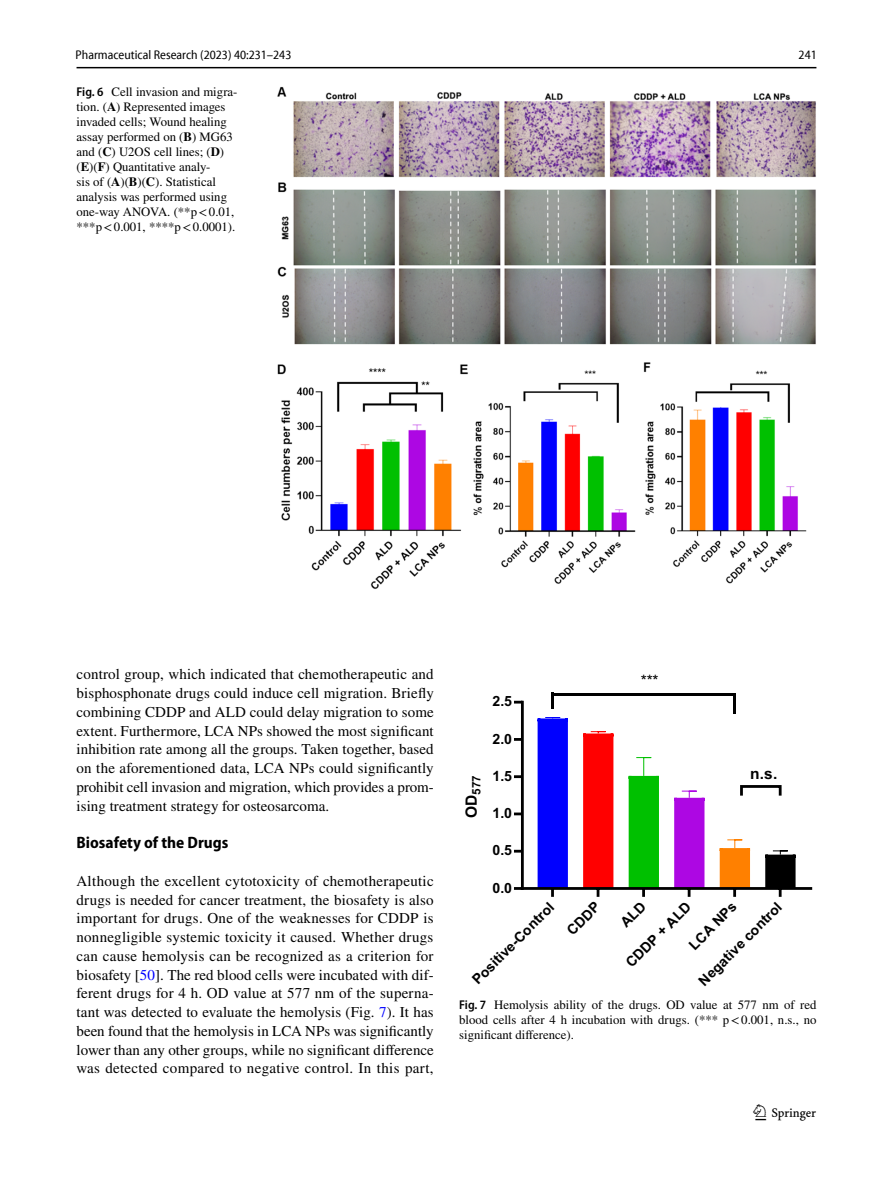
<style>
.page{position:relative;width:893px;height:1187px;background:#fff}
.page>*{position:absolute;margin:0;border:0;box-sizing:border-box;transform-origin:0 0}
.t1{font:22.5px "Springnew Regular 3";color:#000}
.t2{font:700 semi-condensed 16.5px "Myriad Pro";color:#000}
.t3{font:700 15.45px "Arial";color:#000}
.t4{font:15.45px "Arial";color:#000}
.t5{font:15px/18.8px "STIX";letter-spacing:.005em;color:#000;text-align:justify}
.t6{font:700 14.1px "Arial";color:#000}
.t7{font:12.75px/15px "STIX";color:#000}
.t8{font:semi-condensed 12.75px "Myriad Pro Unic";color:#000}
.t9{font:700 11.7px "Arial";color:#000}
.s1{font-family:"Myriad Pro";font-weight:600;font-stretch:semi-condensed}
.s2{font-weight:700}
.s3{color:#00f}
</style>
<div class="page">
<hr style="left:77px;top:67px;width:739px;height:1px;background:#000">
<img style="left:277px;top:87px;width:539px;height:502px">
<hr style="left:521px;top:887px;width:291px;height:2px;background:#000">
<hr style="left:521px;top:700px;width:3px;height:189px;background:#000">
<svg style="left:514px;top:887px;width:7px;height:2px"></svg>
<svg style="left:514px;top:849px;width:7px;height:3px"></svg>
<svg style="left:514px;top:812px;width:7px;height:3px"></svg>
<svg style="left:514px;top:775px;width:7px;height:3px"></svg>
<svg style="left:514px;top:738px;width:7px;height:2px"></svg>
<svg style="left:514px;top:700px;width:8px;height:3px"></svg>
<svg style="left:765px;top:850px;width:30px;height:46px"></svg>
<svg style="left:720px;top:839px;width:30px;height:57px"></svg>
<svg style="left:674px;top:790px;width:30px;height:106px;background:#b125df"></svg>
<svg style="left:583px;top:731px;width:30px;height:165px;background:#f90c0c"></svg>
<svg style="left:538px;top:717px;width:30px;height:179px;background:#0909fa"></svg>
<hr style="left:553px;top:693px;width:182px;height:3px;background:#000">
<hr style="left:733px;top:692px;width:3px;height:21px;background:#000">
<svg style="left:552px;top:692px;width:2px;height:16px"></svg>
<svg style="left:740px;top:785px;width:42px;height:10px"></svg>
<svg style="left:619px;top:757px;width:40px;height:140px"></svg>
<p class="t8" style="left:76px;top:50px;width:217px">Pharmaceutical Research (2023) 40:231–243</p>
<p class="t8" style="left:799px;top:50px;width:20px">241</p>
<p class="t7" style="left:77px;top:85px;width:162px"><span class="s1">Fig. 6</span> Cell invasion and migra&shy;tion. (<span class="s2">A</span>) Represented images invaded cells; Wound healing assay performed on (<span class="s2">B</span>) MG63 and (<span class="s2">C</span>) U2OS cell lines; (<span class="s2">D</span>) (<span class="s2">E</span>)(<span class="s2">F</span>) Quantitative analy-<br>sis of (<span class="s2">A</span>)(<span class="s2">B</span>)(<span class="s2">C</span>). Statistical analysis was performed using one-way ANOVA. (**p&lt;0.01, ***p&lt;0.001, ****p&lt;0.0001).</p>
<p class="t5" style="left:77px;top:666px;width:359px">control group, which indicated that chemotherapeutic and bisphosphonate drugs could induce cell migration. Briefly combining CDDP and ALD could delay migration to some extent. Furthermore, LCA NPs showed the most significant inhibition rate among all the groups. Taken together, based on the aforementioned data, LCA NPs could significantly prohibit cell invasion and migration, which provides a prom&shy;ising treatment strategy for osteosarcoma.</p>
<p class="t2" style="left:77px;top:833px;width:153px">Biosafety of the Drugs</p>
<p class="t5" style="left:77px;top:872px;width:359px">Although the excellent cytotoxicity of chemotherapeutic drugs is needed for cancer treatment, the biosafety is also important for drugs. One of the weaknesses for CDDP is nonnegligible systemic toxicity it caused. Whether drugs can cause hemolysis can be recognized as a criterion for biosafety [<span class="s3">50</span>]. The red blood cells were incubated with dif&shy;ferent drugs for 4 h. OD value at 577 nm of the superna&shy;tant was detected to evaluate the hemolysis (Fig. <span class="s3">7</span>). It has been found that the hemolysis in LCA NPs was significantly lower than any other groups, while no significant difference was detected compared to negative control. In this part,</p>
<p class="t9" style="left:468px;top:817px;width:44px;rotate:-90deg"><sup>OD</sup>577</p>
<p class="t6" style="left:492px;top:691px;width:21px">2.5</p>
<p class="t6" style="left:492px;top:728px;width:21px">2.0</p>
<p class="t6" style="left:492px;top:766px;width:21px">1.5</p>
<p class="t6" style="left:492px;top:803px;width:21px">1.0</p>
<p class="t6" style="left:492px;top:840px;width:21px">0.5</p>
<p class="t6" style="left:492px;top:877px;width:21px">0.0</p>
<p class="t4" style="left:641px;top:670px;width:19px">***</p>
<p class="t3" style="left:750px;top:763px;width:29px">n.s.</p>
<p class="t6" style="left:467px;top:974px;width:111px;rotate:-45deg">Positive-Control</p>
<p class="t6" style="left:562px;top:925px;width:42px;rotate:-45deg">CDDP</p>
<p class="t6" style="left:621px;top:957px;width:87px;rotate:-45deg">CDDP + ALD</p>
<p class="t6" style="left:694px;top:975px;width:112px;rotate:-45deg">Negative control</p>
<p class="t6" style="left:684px;top:940px;width:62px;rotate:-45deg">LCA NPs</p>
<p class="t7" style="left:459px;top:997px;width:359px;text-align:justify"><span class="s1">Fig. 7</span> Hemolysis ability of the drugs. OD value at 577 nm of red blood cells after 4 h incubation with drugs. (*** p&lt;0.001, n.s., no significant difference).</p>
<h1 class="t1" style="left:755px;top:1104px;width:62px">1 3</h1>
</div>
